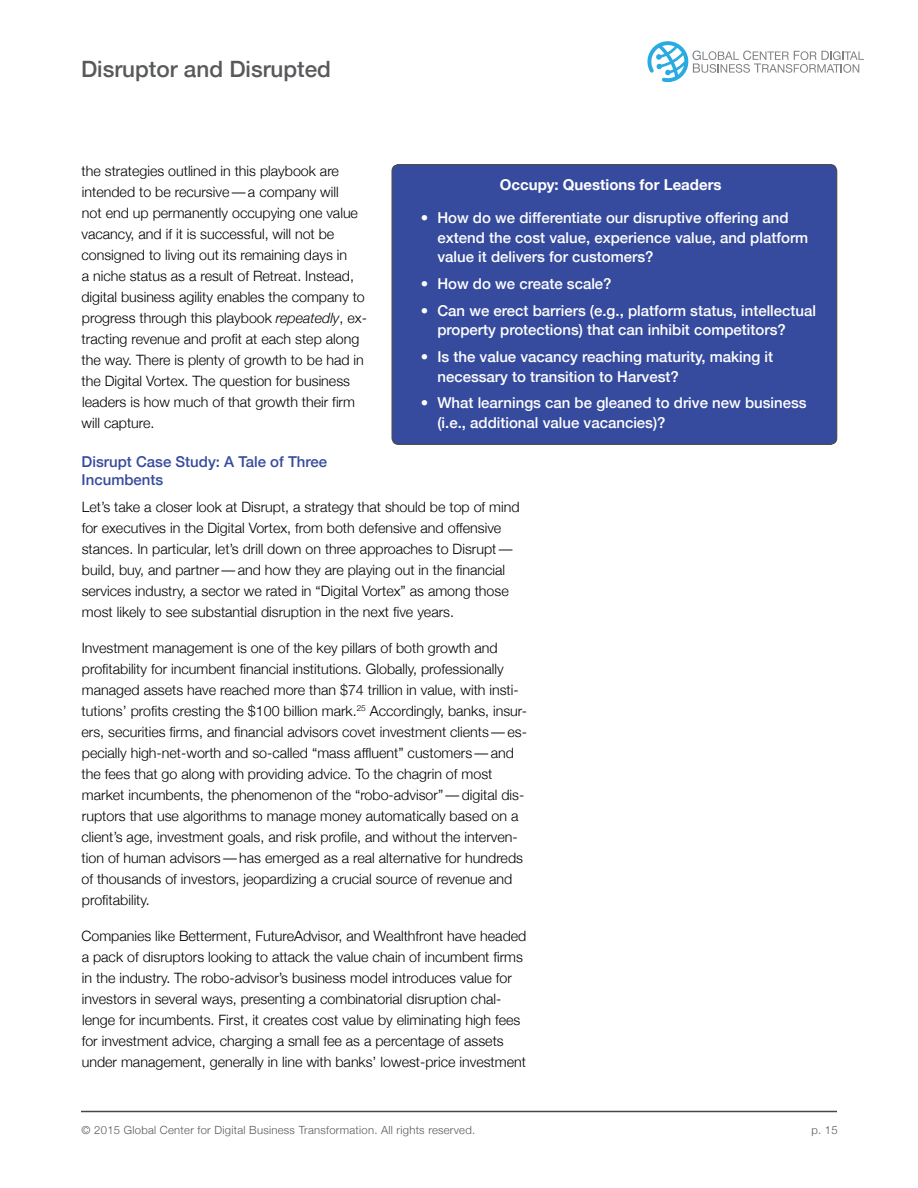
<style>
.page{position:relative;width:918px;height:1188px;background:#fff}
.page>*{position:absolute;margin:0;border:0;box-sizing:border-box;transform-origin:0 0}
.t1{font:500 22.5px "Helvetica Neue";color:#58595b}
.t2{font:500 15px/19.5px "Helvetica Neue";color:#fff}
.t3{font:500 15px/18px "Helvetica Neue";color:#364b9d}
.t4{font:700 15px "Helvetica Neue";color:#fff}
.t5{font:300 14.25px/21px "Helvetica Neue";color:#000}
.t6{font:300 11.25px "Helvetica Neue";letter-spacing:.025em;color:#58595b}
.s1{font-style:italic}
</style>
<div class="page">
<hr style="left:81px;top:1111px;width:756px;height:1px;background:#48484a">
<svg style="left:647px;top:41px;width:217px;height:41px"></svg>
<div style="left:392px;top:165px;width:445px;height:279px;background:#364b9d;border-radius:6px"></div>
<div style="left:392px;top:164px;width:445px;height:281px;border:1px solid #48484a;border-radius:6px"></div>
<h1 class="t1" style="left:81px;top:51px;width:252px">Disruptor and Disrupted</h1>
<p class="t5" style="left:81px;top:159px;width:287px">the strategies outlined in this playbook are intended to be recursive—a company will<br>not end up permanently occupying one value vacancy, and if it is successful, will not be consigned to living out its remaining days in<br>a niche status as a result of Retreat. Instead, digital business agility enables the company to progress through this playbook <span class="s1">repeatedly</span>, ex&shy;tracting revenue and profit at each step along the way. There is plenty of growth to be had in the Digital Vortex. The question for business leaders is how much of that growth their firm will capture.</p>
<p class="t3" style="left:82px;top:451px;width:247px">Disrupt Case Study: A Tale of Three<br>Incumbents</p>
<p class="t5" style="left:82px;top:495px;width:439px">Let’s take a closer look at Disrupt, a strategy that should be top of mind for executives in the Digital Vortex, from both defensive and offensive stances. In particular, let’s drill down on three approaches to Disrupt— build, buy, and partner—and how they are playing out in the financial services industry, a sector we rated in “Digital Vortex” as among those most likely to see substantial disruption in the next five years.</p>
<p class="t5" style="left:81px;top:636px;width:447px">Investment management is one of the key pillars of both growth and profitability for incumbent financial institutions. Globally, professionally managed assets have reached more than $74 trillion in value, with insti&shy;tutions’ profits cresting the $100 billion mark.<sup>25</sup> Accordingly, banks, insur&shy;ers, securities firms, and financial advisors covet investment clients—es&shy;pecially high-net-worth and so-called “mass affluent” customers—and the fees that go along with providing advice. To the chagrin of most market incumbents, the phenomenon of the “robo-advisor”—digital dis&shy;ruptors that use algorithms to manage money automatically based on a client’s age, investment goals, and risk profile, and without the interven&shy;tion of human advisors—has emerged as a real alternative for hundreds of thousands of investors, jeopardizing a crucial source of revenue and profitability.</p>
<p class="t5" style="left:81px;top:924px;width:447px">Companies like Betterment, FutureAdvisor, and Wealthfront have headed a pack of disruptors looking to attack the value chain of incumbent firms in the industry. The robo-advisor’s business model introduces value for investors in several ways, presenting a combinatorial disruption chal&shy;lenge for incumbents. First, it creates cost value by eliminating high fees for investment advice, charging a small fee as a percentage of assets under management, generally in line with banks’ lowest-price investment</p>
<p class="t4" style="left:500px;top:173px;width:223px">Occupy: Questions for Leaders</p>
<p class="t2" style="left:437px;top:207px;width:372px;text-indent:-16px">• How do we differentiate our disruptive offering and extend the cost value, experience value, and platform value it delivers for customers?</p>
<p class="t2" style="left:421px;top:273px;width:192px">• How do we create scale?</p>
<p class="t2" style="left:437px;top:300px;width:380px;text-indent:-16px">• Can we erect barriers (e.g., platform status, intellectual property protections) that can inhibit competitors?</p>
<p class="t2" style="left:437px;top:346px;width:337px;text-indent:-16px">• Is the value vacancy reaching maturity, making it necessary to transition to Harvest?</p>
<p class="t2" style="left:437px;top:392px;width:371px;text-indent:-16px">• What learnings can be gleaned to drive new business (i.e., additional value vacancies)?</p>
<p class="t6" style="left:82px;top:1121px;width:395px">© 2015 Global Center for Digital Business Transformation. All rights reserved.</p>
<p class="t6" style="left:811px;top:1121px;width:28px">p. 15</p>
</div>
